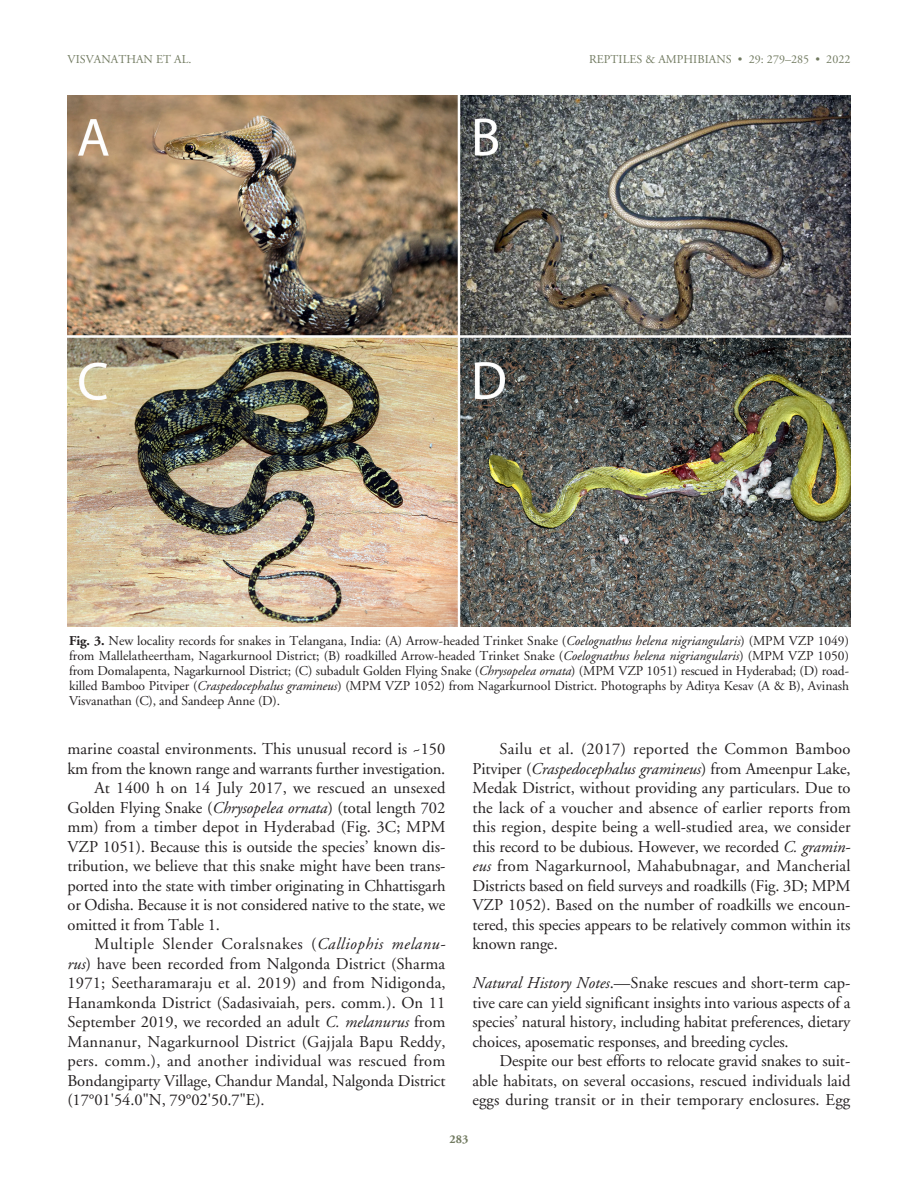
<style>
.page{position:relative;width:918px;height:1188px;background:#fff}
.page>*{position:absolute;margin:0;border:0;box-sizing:border-box;transform-origin:0 0}
.TEXT{font:16.5px/19.5px "Adobe Garamond";letter-spacing:-.01em;color:#231f20;text-align:justify}
.Figure_Caption{font:13.5px/15px "Adobe Garamond";letter-spacing:-.01em;color:#231f20;text-align:justify}
.t1{font:12px "Adobe Garamond";letter-spacing:.005em;color:#717a60}
.t2{font:700 12px "Adobe Garamond";color:#717a60}
.s1{font-weight:700}
.s2{font-style:italic}
</style>
<div class="page">
<img style="left:68px;top:95px;width:782px;height:532px">
<p class="t1" style="left:68px;top:53px;width:126px">VISVANATHAN ET AL.</p>
<p class="t1" style="left:589px;top:53px;width:263px">REPTILES &amp; AMPHIBIANS • 29: 279–285 • 2022</p>
<p class="Figure_Caption" style="left:69px;top:633px;width:782px"><span class="s1">Fig. 3.</span> New locality records for snakes in Telangana, India: (A) Arrow-headed Trinket Snake (<span class="s2">Coelognathus helena nigriangularis</span>) (MPM VZP 1049) from Mallelatheertham, Nagarkurnool District; (B) roadkilled Arrow-headed Trinket Snake (<span class="s2">Coelognathus helena nigriangularis</span>) (MPM VZP 1050) from Domalapenta, Nagarkurnool District; (C) subadult Golden Flying Snake (<span class="s2">Chrysopelea ornata</span>) (MPM VZP 1051) rescued in Hyderabad; (D) road&shy;killed Bamboo Pitviper (<span class="s2">Craspedocephalus gramineus</span>) (MPM VZP 1052) from Nagarkurnool District. Photographs by Aditya Kesav (A &amp; B), Avinash Visvanathan (C), and Sandeep Anne (D).</p>
<p class="TEXT" style="left:68px;top:740px;width:380px">marine coastal environments. This unusual record is ~150 km from the known range and warrants further investigation.</p>
<p class="TEXT" style="left:68px;top:779px;width:380px;text-indent:27px">At 1400 h on 14 July 2017, we rescued an unsexed Golden Flying Snake (<span class="s2">Chrysopelea ornata</span>) (total length 702 mm) from a timber depot in Hyderabad (Fig. 3C; MPM VZP 1051). Because this is outside the species’ known dis&shy;tribution, we believe that this snake might have been trans&shy;ported into the state with timber originating in Chhattisgarh or Odisha. Because it is not considered native to the state, we omitted it from Table 1.</p>
<p class="TEXT" style="left:68px;top:935px;width:380px;text-indent:27px">Multiple Slender Coralsnakes (<span class="s2">Calliophis melanu&shy;rus</span>) have been recorded from Nalgonda District (Sharma 1971; Seetharamaraju et al. 2019) and from Nidigonda, Hanamkonda District (Sadasivaiah, pers. comm<span class="s2">.</span>). On 11<br>September 2019, we recorded an adult <span class="s2">C. melanurus</span> from Mannanur, Nagarkurnool District (Gajjala Bapu Reddy, pers. comm.), and another individual was rescued from Bondangiparty Village, Chandur Mandal, Nalgonda District (17°01'54.0"N, 79°02'50.7"E).</p>
<p class="TEXT" style="left:472px;top:740px;width:380px;text-indent:27px">Sailu et al. (2017) reported the Common Bamboo Pitviper (<span class="s2">Craspedocephalus gramineus</span>) from Ameenpur Lake, Medak District, without providing any particulars. Due to the lack of a voucher and absence of earlier reports from this region, despite being a well-studied area, we consider this record to be dubious. However, we recorded <span class="s2">C. gramin&shy;eus</span> from Nagarkurnool, Mahabubnagar, and Mancherial Districts based on field surveys and roadkills (Fig. 3D; MPM VZP 1052). Based on the number of roadkills we encoun&shy;tered, this species appears to be relatively common within its known range.</p>
<p class="TEXT" style="left:472px;top:974px;width:380px"><span class="s2">Natural History Notes</span>.—Snake rescues and short-term cap&shy;tive care can yield significant insights into various aspects of a species’ natural history, including habitat preferences, dietary choices, aposematic responses, and breeding cycles.</p>
<p class="TEXT" style="left:472px;top:1052px;width:380px;text-indent:27px">Despite our best efforts to relocate gravid snakes to suit&shy;able habitats, on several occasions, rescued individuals laid eggs during transit or in their temporary enclosures. Egg</p>
<p class="t2" style="left:450px;top:1132px;width:20px">283</p>
</div>
